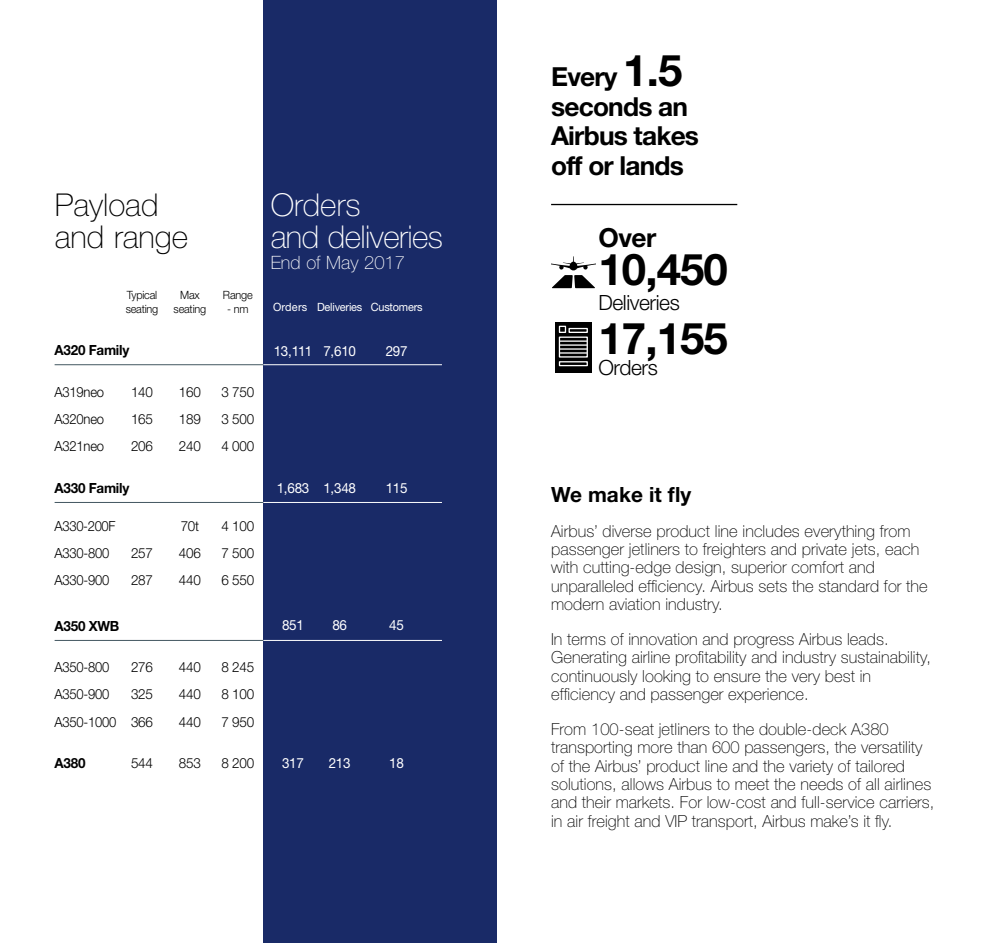
<style>
.page{position:relative;width:993px;height:943px;background:#fff}
.page>*{position:absolute;margin:0;border:0;box-sizing:border-box;transform-origin:0 0}
.t1{font:700 43.75px/68.4px "Helvetica Neue LT Std";letter-spacing:-.02em;color:#000}
.t2{font:100 31.5px/31.7px "Helvetica Neue LT Std";letter-spacing:-.02em;color:#fff}
.t3{font:100 31.5px/31.7px "Helvetica Neue LT Std";color:#000}
.t4{font:700 26.25px/29.8px "Helvetica Neue LT Std";letter-spacing:-.03em;color:#000}
.t5{font:300 21px "Helvetica Neue LT Std";letter-spacing:-.02em;color:#000}
.t6{font:700 21px "Helvetica Neue LT Std";letter-spacing:.005em;color:#000}
.t7{font:100 18.38px "Helvetica Neue LT Std";color:#fff}
.t8{font:100 16.62px/18.4px "Helvetica Neue LT Std";letter-spacing:.005em;color:#000}
.t9{font:300 14px "Helvetica Neue LT Std";letter-spacing:-.02em;color:#000;scale:.96 1}
.t10{font:300 14px "Helvetica Neue LT Std";letter-spacing:-.02em;color:#000;scale:.93 1}
.t11{font:14px "Helvetica Neue LT Std";letter-spacing:-.02em;color:#fff;scale:.96 1}
.t12{font:700 14px "Helvetica Neue LT Std";letter-spacing:-.02em;color:#000;scale:.96 1}
.t13{font:300 11.38px/14px "Helvetica Neue LT Std";letter-spacing:-.02em;color:#000;scale:.96 1}
.t14{font:11.38px "Helvetica Neue LT Std";letter-spacing:-.02em;color:#fff;scale:.96 1}
.s1{font-size:43.75px}
</style>
<div class="page">
<svg style="left:551px;top:256px;width:44px;height:32px"></svg>
<div style="left:554px;top:322px;width:37px;height:51px;background:#000"></div>
<div style="left:558px;top:336px;width:29px;height:21px;border:1px solid #fff"></div>
<hr style="left:560px;top:340px;width:26px;height:2px;background:#fff">
<hr style="left:560px;top:344px;width:26px;height:2px;background:#fff">
<hr style="left:560px;top:348px;width:26px;height:2px;background:#fff">
<svg style="left:560px;top:352px;width:26px;height:1px"></svg>
<div style="left:558px;top:361px;width:29px;height:5px;border:1px solid #fff"></div>
<div style="left:568px;top:328px;width:19px;height:5px;border:1px solid #fff"></div>
<div style="left:558px;top:326px;width:8px;height:7px;border:1px solid #fff"></div>
<hr style="left:551px;top:204px;width:186px;height:1px;background:#000">
<div style="left:263px;top:0;width:233px;height:943px;background:#192a67"></div>
<hr style="left:55px;top:364px;width:208px;height:1px;background:#435761">
<hr style="left:263px;top:364px;width:179px;height:1px;background:#fff">
<hr style="left:55px;top:502px;width:208px;height:1px;background:#435761">
<hr style="left:263px;top:502px;width:179px;height:1px;background:#fff">
<hr style="left:55px;top:640px;width:208px;height:1px;background:#435761">
<hr style="left:263px;top:640px;width:179px;height:1px;background:#fff">
<h2 class="t3" style="left:55px;top:189px;width:135px">Payload and range</h2>
<h2 class="t2" style="left:270px;top:189px;width:174px">Orders<br>and deliveries</h2>
<p class="t7" style="left:270px;top:252px;width:136px">End of May 2017</p>
<p class="t14" style="left:273px;top:300px;width:157px">Orders Deliveries Customers</p>
<p class="t11" style="left:273px;top:343px;width:87px">13,111 7,610</p>
<p class="t11" style="left:385px;top:343px;width:24px">297</p>
<p class="t13" style="left:126px;top:287px;width:35px">Typical seating</p>
<p class="t13" style="left:173px;top:287px;width:35px;text-align:center">Max seating</p>
<p class="t13" style="left:223px;top:287px;width:33px">Range</p>
<p class="t13" style="left:227px;top:301px;width:24px">- nm</p>
<p class="t12" style="left:55px;top:341px;width:79px">A320 Family</p>
<p class="t10" style="left:55px;top:383px;width:55px">A319neo</p>
<p class="t9" style="left:131px;top:383px;width:24px">140</p>
<p class="t9" style="left:179px;top:383px;width:24px">160</p>
<p class="t9" style="left:221px;top:383px;width:36px">3 750</p>
<p class="t10" style="left:55px;top:410px;width:55px">A320neo</p>
<p class="t9" style="left:131px;top:410px;width:24px">165</p>
<p class="t9" style="left:179px;top:410px;width:24px">189</p>
<p class="t9" style="left:221px;top:410px;width:36px">3 500</p>
<p class="t10" style="left:55px;top:438px;width:55px">A321neo</p>
<p class="t9" style="left:131px;top:438px;width:24px">206</p>
<p class="t9" style="left:179px;top:438px;width:24px">240</p>
<p class="t9" style="left:221px;top:438px;width:36px">4 000</p>
<p class="t12" style="left:55px;top:479px;width:79px">A330 Family</p>
<p class="t10" style="left:55px;top:517px;width:67px">A330-200F</p>
<p class="t9" style="left:181px;top:517px;width:21px">70t</p>
<p class="t9" style="left:221px;top:517px;width:36px">4 100</p>
<p class="t10" style="left:55px;top:544px;width:60px">A330-800</p>
<p class="t9" style="left:131px;top:544px;width:24px">257</p>
<p class="t9" style="left:179px;top:544px;width:24px">406</p>
<p class="t9" style="left:221px;top:544px;width:36px">7 500</p>
<p class="t10" style="left:55px;top:571px;width:60px">A330-900</p>
<p class="t9" style="left:131px;top:571px;width:24px">287</p>
<p class="t9" style="left:179px;top:571px;width:24px">440</p>
<p class="t9" style="left:221px;top:571px;width:36px">6 550</p>
<p class="t12" style="left:55px;top:617px;width:69px">A350 XWB</p>
<p class="t10" style="left:55px;top:658px;width:60px">A350-800</p>
<p class="t9" style="left:131px;top:658px;width:24px">276</p>
<p class="t9" style="left:179px;top:658px;width:24px">440</p>
<p class="t9" style="left:221px;top:658px;width:36px">8 245</p>
<p class="t10" style="left:55px;top:686px;width:60px">A350-900</p>
<p class="t9" style="left:131px;top:686px;width:24px">325</p>
<p class="t9" style="left:179px;top:686px;width:24px">440</p>
<p class="t9" style="left:221px;top:686px;width:36px">8 100</p>
<p class="t10" style="left:55px;top:713px;width:107px">A350-1000 366</p>
<p class="t9" style="left:179px;top:713px;width:24px">440</p>
<p class="t9" style="left:221px;top:713px;width:36px">7 950</p>
<p class="t12" style="left:55px;top:754px;width:34px">A380</p>
<p class="t9" style="left:131px;top:754px;width:24px">544</p>
<p class="t9" style="left:179px;top:754px;width:24px">853</p>
<p class="t9" style="left:221px;top:754px;width:36px">8 200</p>
<p class="t11" style="left:276px;top:479px;width:84px">1,683 1,348</p>
<p class="t11" style="left:385px;top:479px;width:24px">115</p>
<p class="t11" style="left:282px;top:616px;width:24px">851</p>
<p class="t11" style="left:332px;top:616px;width:17px">86</p>
<p class="t11" style="left:389px;top:616px;width:17px">45</p>
<p class="t11" style="left:282px;top:755px;width:24px">317</p>
<p class="t11" style="left:328px;top:755px;width:24px">213</p>
<p class="t11" style="left:389px;top:755px;width:17px">18</p>
<h3 class="t4" style="left:551px;top:61px;width:149px">Every <span class="s1">1.5 </span>seconds an<br>Airbus takes off or lands</h3>
<h3 class="t4" style="left:598px;top:222px;width:59px">Over</h3>
<h1 class="t1" style="left:598px;top:234px;width:131px">10,450<br>17,155</h1>
<p class="t5" style="left:598px;top:290px;width:83px">Deliveries</p>
<p class="t5" style="left:598px;top:354px;width:61px">Orders</p>
<p class="t6" style="left:551px;top:481px;width:142px">We make it fly</p>
<p class="t8" style="left:551px;top:521px;width:378px">Airbus’ diverse product line includes everything from passenger jetliners to freighters and private jets, each with cutting-edge design, superior comfort and unparalleled efficiency. Airbus sets the standard for the modern aviation industry.</p>
<p class="t8" style="left:551px;top:629px;width:381px">In terms of innovation and progress Airbus leads.<br>Generating airline profitability and industry sustainability, continuously looking to ensure the very best in efficiency and passenger experience.</p>
<p class="t8" style="left:551px;top:719px;width:385px">From 100-seat jetliners to the double-deck A380 transporting more than 600 passengers, the versatility of the Airbus’ product line and the variety of tailored solutions, allows Airbus to meet the needs of all airlines and their markets. For low-cost and full-service carriers, in air freight and VIP transport, Airbus make’s it fly.</p>
</div>
